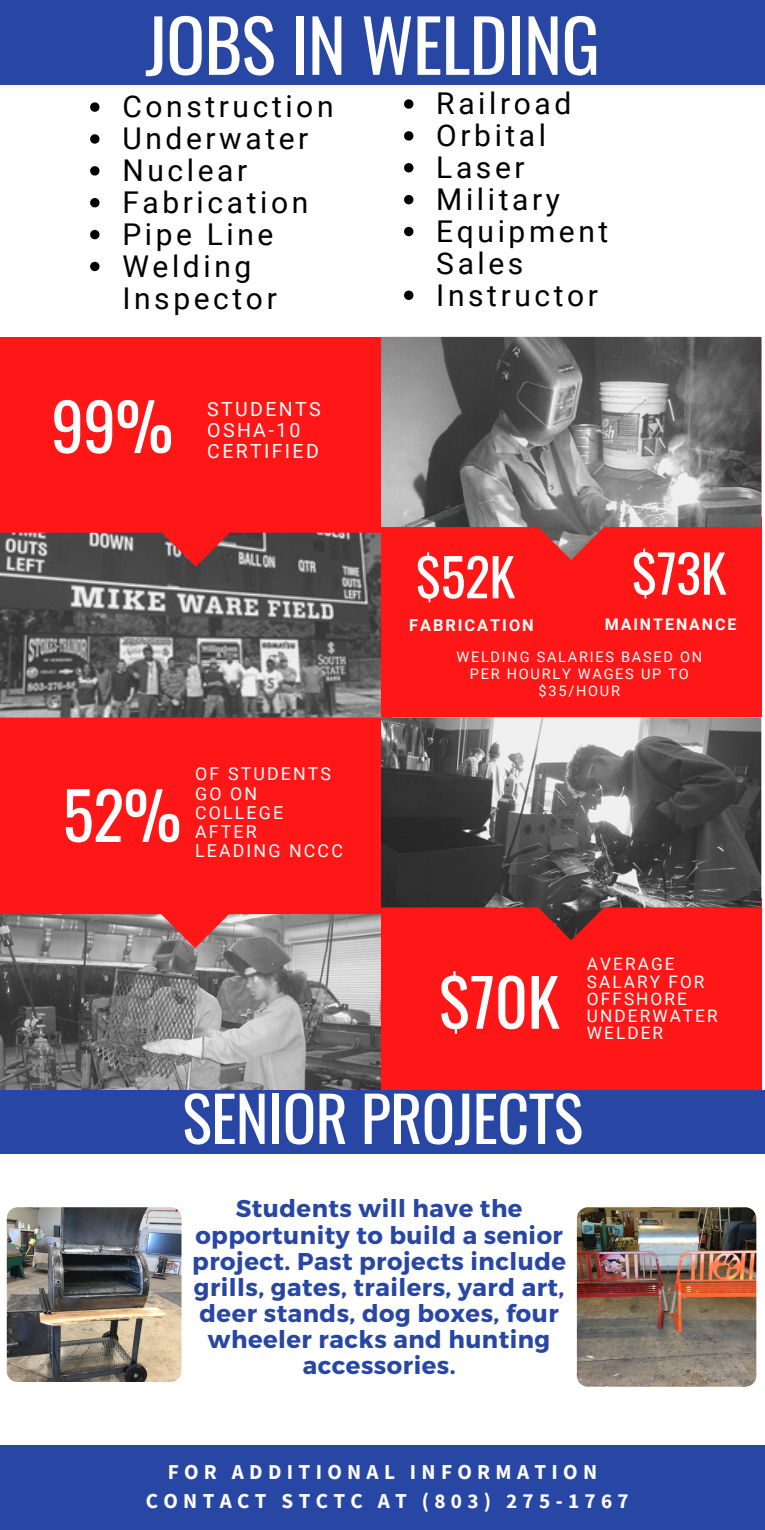
<style>
.page{position:relative;width:765px;height:1530px;background:#fff}
.page>*{position:absolute;margin:0;border:0;box-sizing:border-box;transform-origin:0 0}
.t1{font:72.25px "Oswald";letter-spacing:-.01em;color:#fff}
.t2{font:65px "Oswald";letter-spacing:-.01em;color:#fff}
.t3{font:62.25px "Oswald";letter-spacing:-.01em;color:#fff}
.t4{font:52px "Oswald";letter-spacing:-.01em;color:#fff}
.t5{font:30px/32px "Roboto";letter-spacing:.12em;color:#000}
.t6{font:700 24.25px/26.2px "Montserrat";letter-spacing:.02em;color:#2847a4;text-align:center}
.t7{font:700 21.25px "Source Sans Pro";letter-spacing:.25em;color:#fff}
.t8{font:19.5px/21.2px "Roboto";letter-spacing:.12em;color:#fff}
.t9{font:17.75px/19.2px "Roboto";letter-spacing:.12em;color:#fff}
.t10{font:17.25px/17.2px "Roboto";letter-spacing:.12em;color:#fff}
.t11{font:700 16.25px "Roboto";letter-spacing:.12em;color:#fff}
.t12{font:700 16px "Roboto";letter-spacing:.12em;color:#fff}
.t13{font:14.5px/17px "Roboto";letter-spacing:.12em;color:#fff;text-align:center}
</style>
<div class="page">
<div style="left:0;top:0;width:765px;height:84px;background:#2847a4"></div>
<img style="left:0;top:567px;width:381px;height:151px">
<svg style="left:0;top:337px;width:381px;height:230px;fill:#ff1616"></svg>
<div style="left:381px;top:518px;width:380px;height:199px;background:#ff1616"></div>
<img style="left:381px;top:337px;width:380px;height:223px">
<img style="left:0;top:948px;width:381px;height:142px">
<svg style="left:0;top:718px;width:381px;height:230px;fill:#ff1616"></svg>
<div style="left:381px;top:898px;width:380px;height:199px;background:#ff1616"></div>
<img style="left:381px;top:717px;width:380px;height:223px">
<div style="left:0;top:1090px;width:765px;height:64px;background:#2847a4"></div>
<div style="left:0;top:1445px;width:765px;height:85px;background:#2847a4"></div>
<img style="left:577px;top:1207px;width:179px;height:180px;border-radius:11px">
<img style="left:7px;top:1207px;width:175px;height:175px;border-radius:11px">
<svg style="left:90px;top:102px;width:10px;height:10px"></svg>
<svg style="left:90px;top:134px;width:10px;height:10px"></svg>
<svg style="left:90px;top:166px;width:10px;height:10px"></svg>
<svg style="left:90px;top:198px;width:10px;height:9px"></svg>
<svg style="left:90px;top:230px;width:10px;height:9px"></svg>
<svg style="left:90px;top:262px;width:10px;height:9px"></svg>
<svg style="left:404px;top:99px;width:9px;height:10px"></svg>
<svg style="left:404px;top:131px;width:9px;height:10px"></svg>
<svg style="left:404px;top:163px;width:9px;height:9px"></svg>
<svg style="left:404px;top:195px;width:9px;height:9px"></svg>
<svg style="left:404px;top:227px;width:9px;height:9px"></svg>
<svg style="left:404px;top:291px;width:9px;height:9px"></svg>
<p class="t1" style="left:145px;top:-11px;width:456px">JOBS IN WELDING</p>
<p class="t5" style="left:122px;top:91px;width:213px">Construction</p>
<p class="t5" style="left:122px;top:123px;width:188px">Underwater</p>
<p class="t5" style="left:122px;top:155px;width:126px">Nuclear</p>
<p class="t5" style="left:122px;top:187px;width:187px">Fabrication</p>
<p class="t5" style="left:122px;top:219px;width:153px">Pipe Line</p>
<p class="t5" style="left:122px;top:251px;width:156px">Welding<br>Inspector</p>
<p class="t2" style="left:51px;top:376px;width:124px">99%</p>
<p class="t8" style="left:207px;top:399px;width:115px">STUDENTS<br>OSHA-10</p>
<p class="t8" style="left:207px;top:441px;width:113px">CERTIFIED</p>
<p class="t2" style="left:63px;top:764px;width:120px">52%</p>
<p class="t9" style="left:195px;top:765px;width:149px">OF STUDENTS<br>GO ON<br>COLLEGE<br>AFTER<br>LEADING NCCC</p>
<p class="t5" style="left:436px;top:88px;width:137px">Railroad</p>
<p class="t5" style="left:436px;top:120px;width:111px">Orbital</p>
<p class="t5" style="left:436px;top:152px;width:90px">Laser</p>
<p class="t5" style="left:436px;top:184px;width:125px">Military</p>
<p class="t5" style="left:436px;top:216px;width:174px">Equipment<br>Sales</p>
<p class="t5" style="left:436px;top:279px;width:163px">Instructor</p>
<p class="t4" style="left:416px;top:536px;width:101px">$52K</p>
<p class="t4" style="left:632px;top:533px;width:96px">$73K</p>
<p class="t11" style="left:409px;top:616px;width:126px">FABRICATION</p>
<p class="t12" style="left:605px;top:616px;width:133px">MAINTENANCE</p>
<p class="t13" style="left:456px;top:649px;width:247px">WELDING SALARIES BASED ON<br>PER HOURLY WAGES UP TO $35/HOUR</p>
<p class="t2" style="left:439px;top:951px;width:123px">$70K</p>
<p class="t10" style="left:587px;top:956px;width:132px">AVERAGE<br>SALARY FOR<br>OFFSHORE<br>UNDERWATER<br>WELDER</p>
<p class="t3" style="left:182px;top:1070px;width:402px">SENIOR PROJECTS</p>
<p class="t6" style="left:192px;top:1194px;width:375px">Students will have the opportunity to build a senior project. Past projects include grills, gates, trailers, yard art, deer stands, dog boxes, four wheeler racks and hunting accessories.</p>
<p class="t7" style="left:168px;top:1458px;width:431px">FOR ADDITIONAL INFORMATION</p>
<p class="t7" style="left:146px;top:1487px;width:484px">CONTACT STCTC AT (803) 275-1767</p>
</div>
